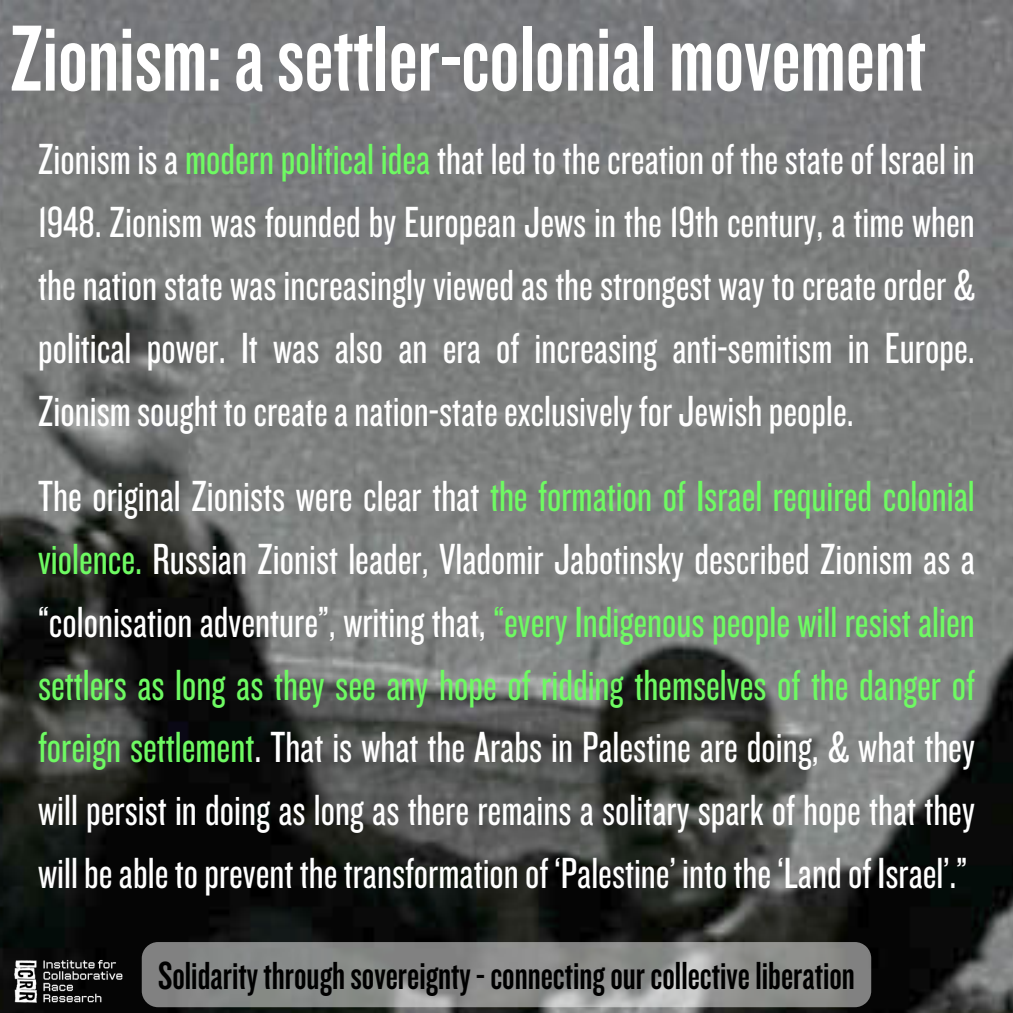
<style>
.page{position:relative;width:1013px;height:1013px;background:#fff}
.page>*{position:absolute;margin:0;border:0;box-sizing:border-box;transform-origin:0 0}
.t1{font:97.5px "Knockout 48";color:#fff}
.t2{font:45.25px/62.8px "Knockout 28";color:#fff;text-align:justify}
.t3{font:40.62px "Knockout 48";color:#000}
.s1{color:#6efa62}
</style>
<div class="page">
<img style="left:0;top:0;width:1012px;height:1012px">
<img style="left:0;top:949px;width:131px;height:63px">
<svg style="left:142px;top:942px;width:729px;height:65px;background:#8d8e8d"></svg>
<h2 class="t1" style="left:11px;top:-3px;width:916px">Zionism:asettler-colonial movement</h2>
<p class="t2" style="left:38px;top:127px;width:938px">Zionism isa <span class="s1">modernpolitical idea</span>that ledtothecreationof thestateof Israel in 1948. Zionism was founded by European Jews in the 19th century, a time when the nation state was increasingly viewed as the strongest way to create order &amp; political power. It was also an era of increasing anti-semitism in Europe.<br>Zionism sought tocreateanation-stateexclusivelyforJewishpeople.</p>
<p class="t2" style="left:38px;top:463px;width:938px">The original Zionists were clear that <span class="s1">the formation of Israel required colonial violence.</span> Russian Zionist leader, Vladomir Jabotinsky described Zionism as a “colonisation adventure”, writing that, <span class="s1">“every Indigenous people will resist alien settlers as long as they see any hope of ridding themselves of the danger of foreign settlement</span>. That is what the Arabs in Palestine are doing, &amp; what they will persist in doing as long as there remains a solitary spark of hope that they willbeabletoprevent thetransformationof ‘Palestine’ intothe‘Landof Israel’.”</p>
<h2 class="t3" style="left:158px;top:950px;width:698px">Solidaritythroughsovereignty-connectingourcollectiveliberation</h2>
</div>
